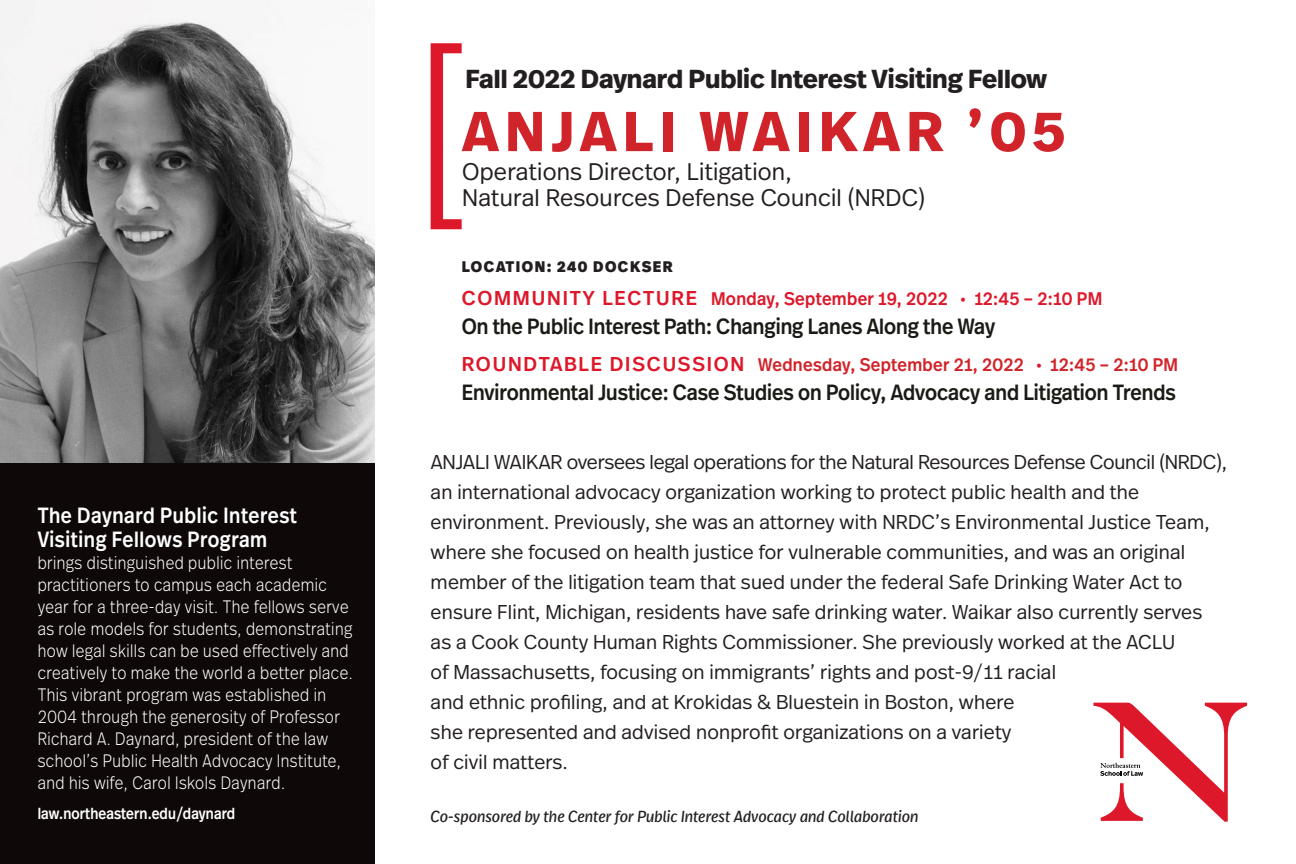
<style>
.page{position:relative;width:1296px;height:864px;background:#fff}
.page>*{position:absolute;margin:0;border:0;box-sizing:border-box;transform-origin:0 0}
.t1{font:700 56px "Real Head Pro";letter-spacing:.12em;color:#d1232a}
.t2{font:700 26px "Real Head Pro";color:#231f20}
.t3{font:300 24px/26px "Real Head Pro";letter-spacing:.01em;color:#231f20}
.t4{font:500 22px "Real Head Pro";color:#1b1b16;scale:.92 1}
.t5{font:500 22px/24px "Real Head Pro";letter-spacing:.03em;color:#fff;scale:.89 1}
.t6{font:300 20px/30px "Real Head Pro";letter-spacing:.01em;color:#231f20}
.t7{font:500 18.2px "Real Head Pro";letter-spacing:.02em;color:#d1232a;scale:.94 1}
.t8{font:500 18.2px "Real Head Pro";letter-spacing:.02em;color:#dc182a;scale:.94 1}
.t9{font:300 18px/22px "Real Head Pro";letter-spacing:.03em;color:#fff;scale:.87 1}
.t10{font:italic 16px "Real Head Pro";letter-spacing:.01em;color:#231f20;scale:.94 1}
.t11{font:500 16px "Real Head Pro";letter-spacing:.01em;color:#fff;scale:.87 1}
.t12{font:900 15.4px "Real Head Pro";letter-spacing:.11em;color:#231f20;scale:.94 1}
.s1{font-size:20px}
.s2{font-size:20px;color:#dc182a}
.s3{color:#dc182a}
</style>
<div class="page">
<img style="left:0;top:0;width:374px;height:464px">
<svg style="left:431px;top:43px;width:31px;height:186px"></svg>
<div style="left:0;top:464px;width:374px;height:400px;background:#0f0808"></div>
<svg style="left:1093px;top:703px;width:154px;height:119px"></svg>
<p class="t5" style="left:38px;top:503px;width:293px">The Daynard Public Interest<br>Visiting Fellows Program</p>
<p class="t9" style="left:38px;top:551px;width:364px">brings distinguished public interest practitioners to campus each academic year for a three-day visit. The fellows serve as role models for students, demonstrating how legal skills can be used effectively and creatively to make the world a better place.<br>This vibrant program was established in 2004 through the generosity of Professor Richard A. Daynard, president of the law school’s Public Health Advocacy Institute, and his wife, Carol Iskols Daynard.</p>
<p class="t11" style="left:38px;top:802px;width:229px">law.northeastern.edu/daynard</p>
<p class="t2" style="left:466px;top:60px;width:583px">Fall 2022 Daynard Public Interest Visiting Fellow</p>
<p class="t1" style="left:462px;top:91px;width:604px">ANJALI WAIKAR ’05</p>
<p class="t3" style="left:462px;top:158px;width:465px">Operations Director, Litigation,<br>Natural Resources Defense Council (NRDC)</p>
<p class="t12" style="left:462px;top:255px;width:226px">LOCATION: 240 DOCKSER</p>
<p class="t8" style="left:462px;top:286px;width:683px"><span class="s1">COMMUNITY LECTURE</span> Monday, September 19, 2022 • 12:45 – 2:10 PM</p>
<p class="t4" style="left:462px;top:311px;width:581px">On the Public Interest Path: Changing Lanes Along the Way</p>
<p class="t7" style="left:462px;top:352px;width:764px"><span class="s2">ROUNDTABLE DISCUSSION</span> Wednesday, September 21, 2022 <span class="s3">•</span> 12:45 – 2:10 PM</p>
<p class="t4" style="left:462px;top:377px;width:778px">Environmental Justice: Case Studies on Policy, Advocacy and Litigation Trends</p>
<p class="t6" style="left:431px;top:446px;width:798px">ANJALI WAIKAR oversees legal operations for the Natural Resources Defense Council (NRDC), an international advocacy organization working to protect public health and the environment. Previously, she was an attorney with NRDC’s Environmental Justice Team, where she focused on health justice for vulnerable communities, and was an original member of the litigation team that sued under the federal Safe Drinking Water Act to ensure Flint, Michigan, residents have safe drinking water. Waikar also currently serves as a Cook County Human Rights Commissioner. She previously worked at the ACLU<br>of Massachusetts, focusing on immigrants’ rights and post-9/11 racial<br>and ethnic profiling, and at Krokidas &amp; Bluestein in Boston, where<br>she represented and advised nonprofit organizations on a variety<br>of civil matters.</p>
<p class="t10" style="left:431px;top:805px;width:520px">Co-sponsored by the Center for Public Interest Advocacy and Collaboration</p>
</div>
